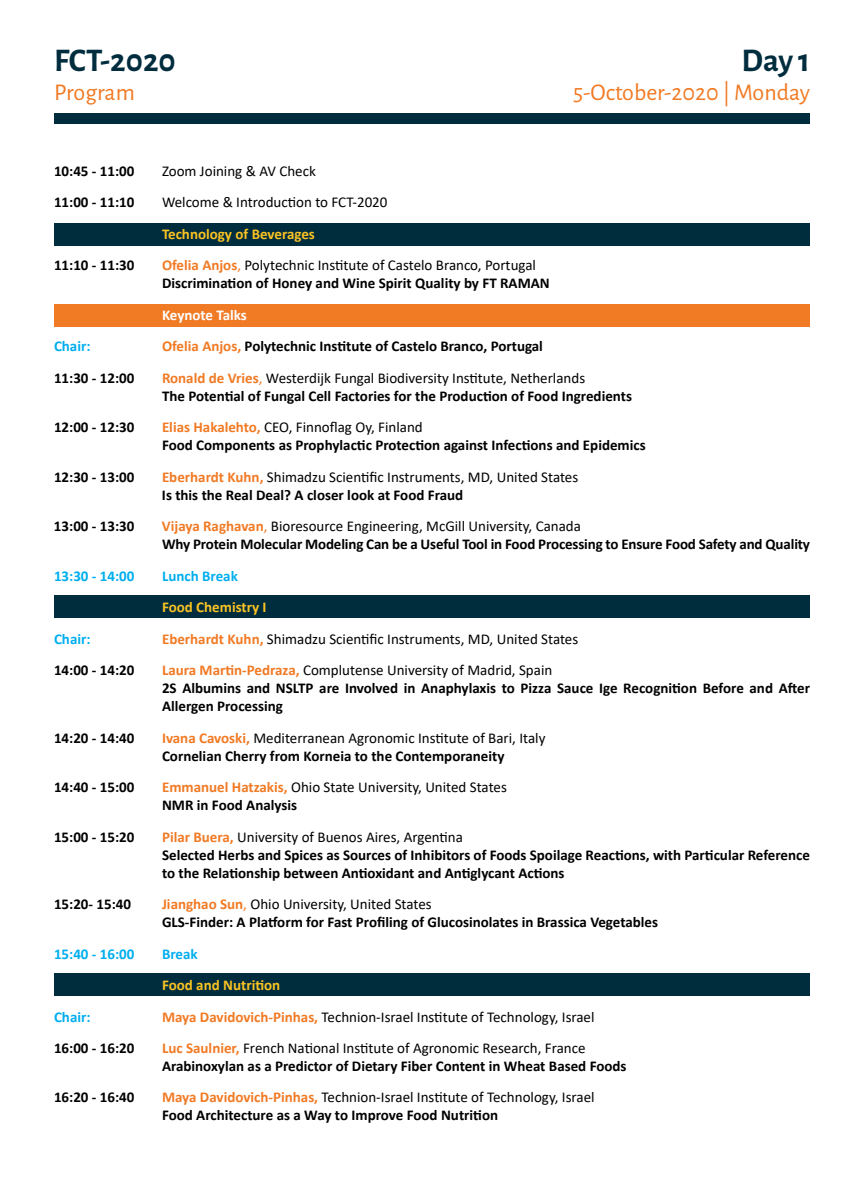
<style>
.page{position:relative;width:864px;height:1188px;background:#fff}
.page>*{position:absolute;margin:0;border:0;box-sizing:border-box;transform-origin:0 0}
.t1{font:700 33px "Alegreya Sans";color:#002d3e}
.t2{font:24px "Alegreya Sans";color:#f17a24}
.t3{font:700 15px/18px "Calibri";color:#000}
.t4{font:15px/18px "Calibri";color:#000}
.t5{font:700 15px "Calibri";color:#00aeef}
.t6{font:700 15px "Calibri";color:#fbc323}
.t7{font:700 15px "Calibri";letter-spacing:-.005em;color:#fff}
.s1{color:#f17a24}
.s2{font-weight:400;color:#f17a24}
.s3{font-weight:400}
.s4{font-weight:700;color:#f17a24}
.s5{font-weight:700}
</style>
<div class="page">
<div style="left:54px;top:974px;width:756px;height:22px;background:#002d3e"></div>
<div style="left:54px;top:224px;width:756px;height:22px;background:#002d3e"></div>
<div style="left:54px;top:304px;width:756px;height:22px;background:#f17a24"></div>
<div style="left:54px;top:596px;width:756px;height:22px;background:#002d3e"></div>
<div style="left:54px;top:114px;width:756px;height:10px;background:#002d3e"></div>
<h1 class="t1" style="left:54px;top:37px;width:123px">FCT-2020</h1>
<h2 class="t2" style="left:54px;top:76px;width:82px">Program</h2>
<h1 class="t1" style="left:742px;top:37px;width:70px">Day 1</h1>
<h2 class="t2" style="left:573px;top:76px;width:238px">5-October-2020 | Monday</h2>
<p class="t3" style="left:54px;top:161px;width:82px">10:45 - 11:00</p>
<p class="t4" style="left:162px;top:161px;width:155px">Zoom Joining &amp; AV Check</p>
<p class="t3" style="left:54px;top:193px;width:82px">11:00 - 11:10</p>
<p class="t4" style="left:162px;top:193px;width:227px">Welcome &amp; Introduction to FCT-2020</p>
<p class="t6" style="left:162px;top:223px;width:154px">Technology of Beverages</p>
<p class="t3" style="left:54px;top:256px;width:82px">11:10 - 11:30</p>
<p class="t3" style="left:162px;top:256px;width:389px"><span class="s1">Ofelia Anjos</span><span class="s2">,</span> <span class="s3">Polytechnic Institute of Castelo Branco, Portugal<br></span>Discrimination of Honey and Wine Spirit Quality by FT RAMAN</p>
<p class="t7" style="left:162px;top:304px;width:86px">Keynote Talks</p>
<p class="t5" style="left:54px;top:335px;width:38px">Chair:</p>
<p class="t3" style="left:162px;top:337px;width:383px"><span class="s1">Ofelia Anjos,</span> Polytechnic Institute of Castelo Branco, Portugal</p>
<p class="t3" style="left:54px;top:368px;width:82px">11:30 - 12:00</p>
<p class="t3" style="left:162px;top:368px;width:472px"><span class="s1">Ronald de Vries</span><span class="s2">,</span> <span class="s3">Westerdijk Fungal Biodiversity Institute, Netherlands<br></span>The Potential of Fungal Cell Factories for the Production of Food Ingredients</p>
<p class="t3" style="left:54px;top:418px;width:82px">12:00 - 12:30</p>
<p class="t3" style="left:162px;top:418px;width:485px"><span class="s1">Elias Hakalehto,</span> <span class="s3">CEO, Finnoflag Oy, Finland<br></span>Food Components as Prophylactic Protection against Infections and Epidemics</p>
<p class="t3" style="left:54px;top:467px;width:82px">12:30 - 13:00</p>
<p class="t4" style="left:162px;top:467px;width:418px"><span class="s4">Eberhardt Kuhn,</span> Shimadzu Scientific Instruments, MD, United States<br><span class="s5">Is this the Real Deal? A closer look at Food Fraud</span></p>
<p class="t3" style="left:54px;top:517px;width:82px">13:00 - 13:30</p>
<p class="t3" style="left:162px;top:517px;width:650px"><span class="s1">Vijaya Raghavan</span><span class="s2">,</span> <span class="s3">Bioresource Engineering, McGill University, Canada<br></span>Why Protein Molecular Modeling Can be a Useful Tool in Food Processing to Ensure Food Safety and Quality</p>
<p class="t5" style="left:54px;top:565px;width:82px">13:30 - 14:00</p>
<p class="t5" style="left:162px;top:565px;width:77px">Lunch Break</p>
<p class="t6" style="left:162px;top:596px;width:106px">Food Chemistry I</p>
<p class="t5" style="left:54px;top:628px;width:38px">Chair:</p>
<p class="t4" style="left:162px;top:629px;width:418px"><span class="s4">Eberhardt Kuhn,</span> Shimadzu Scientific Instruments, MD, United States</p>
<p class="t3" style="left:54px;top:661px;width:82px">14:00 - 14:20</p>
<p class="t3" style="left:162px;top:661px;width:649px"><span class="s1">Laura Martin-Pedraza,</span> <span class="s3">Complutense University of Madrid, Spain<br></span>2S Albumins and NSLTP are Involved in Anaphylaxis to Pizza Sauce Ige Recognition Before and After<br>Allergen Processing</p>
<p class="t3" style="left:54px;top:728px;width:82px">14:20 - 14:40</p>
<p class="t3" style="left:162px;top:728px;width:385px"><span class="s1">Ivana Cavoski,</span> <span class="s3">Mediterranean Agronomic Institute of Bari, Italy<br></span>Cornelian Cherry from Korneia to the Contemporaneity</p>
<p class="t3" style="left:54px;top:778px;width:82px">14:40 - 15:00</p>
<p class="t4" style="left:162px;top:778px;width:346px"><span class="s4">Emmanuel Hatzakis,</span> Ohio State University, United States<br><span class="s5">NMR in Food Analysis</span></p>
<p class="t3" style="left:54px;top:827px;width:82px">15:00 - 15:20</p>
<p class="t3" style="left:162px;top:827px;width:649px"><span class="s1">Pilar Buera,</span> <span class="s3">University of Buenos Aires, Argentina<br></span>Selected Herbs and Spices as Sources of Inhibitors of Foods Spoilage Reactions, with Particular Reference to the Relationship between Antioxidant and Antiglycant Actions</p>
<p class="t3" style="left:54px;top:895px;width:79px">15:20- 15:40</p>
<p class="t3" style="left:162px;top:895px;width:498px"><span class="s1">Jianghao Sun</span><span class="s2">,</span> <span class="s3">Ohio University, United States<br></span>GLS-Finder: A Platform for Fast Profiling of Glucosinolates in Brassica Vegetables</p>
<p class="t5" style="left:54px;top:943px;width:82px">15:40 - 16:00</p>
<p class="t5" style="left:162px;top:943px;width:37px">Break</p>
<p class="t6" style="left:162px;top:974px;width:120px">Food and Nutrition</p>
<p class="t5" style="left:54px;top:1006px;width:38px">Chair:</p>
<p class="t4" style="left:162px;top:1007px;width:434px"><span class="s4">Maya Davidovich-Pinhas,</span> Technion-Israel Institute of Technology, Israel</p>
<p class="t3" style="left:54px;top:1039px;width:82px">16:00 - 16:20</p>
<p class="t3" style="left:162px;top:1039px;width:466px"><span class="s1">Luc Saulnier,</span> <span class="s3">French National Institute of Agronomic Research, France<br></span>Arabinoxylan as a Predictor of Dietary Fiber Content in Wheat Based Foods</p>
<p class="t3" style="left:54px;top:1088px;width:82px">16:20 - 16:40</p>
<p class="t3" style="left:162px;top:1088px;width:434px"><span class="s1">Maya Davidovich-Pinhas,</span> <span class="s3">Technion-Israel Institute of Technology, Israel<br></span>Food Architecture as a Way to Improve Food Nutrition</p>
</div>
